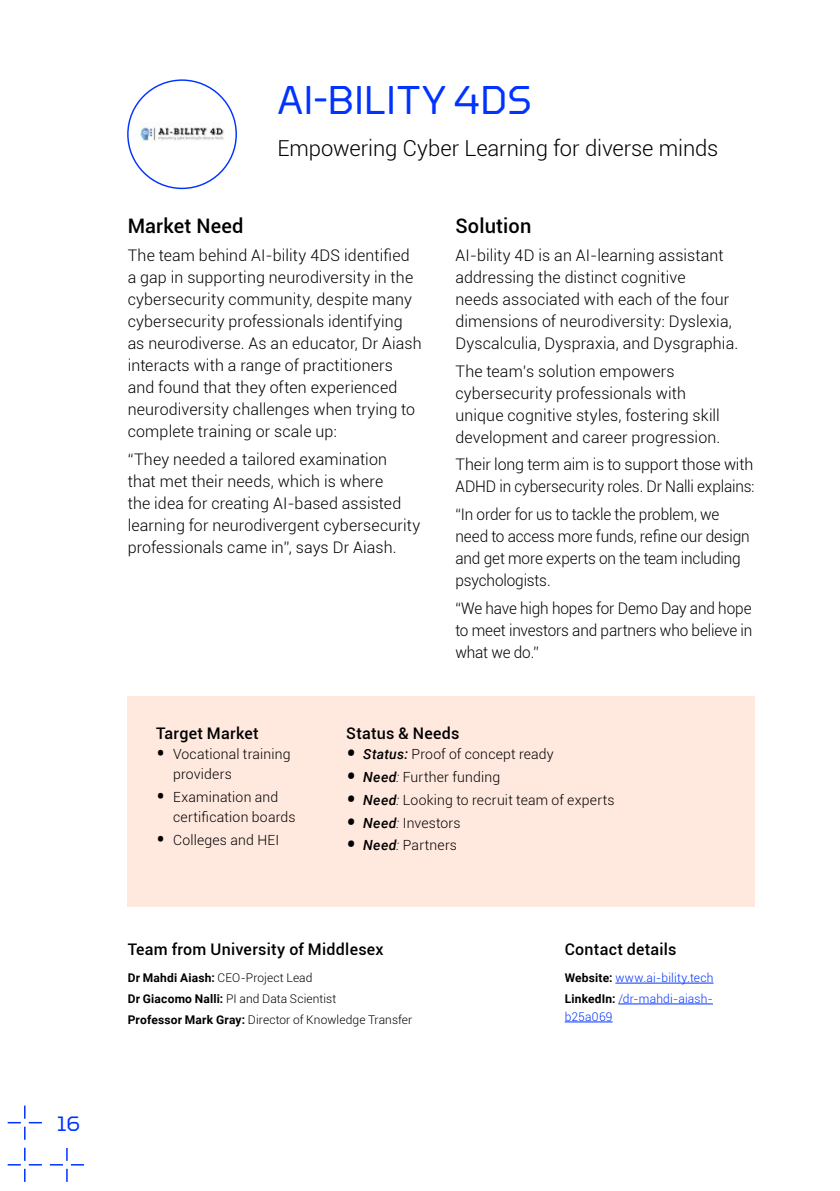
<style>
.page{position:relative;width:840px;height:1191px;background:#fff}
.page>*{position:absolute;margin:0;border:0;box-sizing:border-box;transform-origin:0 0}
.t1{font:40px "Torque";color:#03f}
.t2{font:300 22px "Roboto";letter-spacing:-.005em;color:#000}
.t3{font:20.8px "Torque";color:#03f}
.t4{font:500 20px "Roboto";letter-spacing:.01em;color:#000}
.t5{font:300 16px/22px "Roboto";letter-spacing:.005em;color:#000}
.t6{font:300 16px/22px "Roboto";letter-spacing:.005em;color:#000;scale:.96 1}
.t7{font:500 16px "Roboto";letter-spacing:.015em;color:#000}
.t8{font:300 14px/20px "Roboto";letter-spacing:.015em;color:#000}
.t9{font:300 12px/20.8px "Roboto";letter-spacing:.005em;color:#000}
.t10{font:300 12px/20.8px "Roboto";letter-spacing:.015em;color:#03f}
.s1{font-size:28px}
.s2{font-weight:500;font-style:italic;font-size:28px}
.s3{font-weight:500;font-style:italic}
.s4{font-style:italic}
.s5{font-weight:700}
.s6{font-weight:700;color:#000}
</style>
<div class="page">
<div style="left:128px;top:696px;width:626px;height:210px;background:#ffe8de"></div>
<hr style="left:615px;top:982px;width:98px;height:1px;background:#03f">
<hr style="left:618px;top:1003px;width:94px;height:1px;background:#03f">
<hr style="left:564px;top:1021px;width:48px;height:1px;background:#03f">
<img style="left:139px;top:126px;width:86px;height:16px">
<svg style="left:8px;top:1147px;width:34px;height:34px"></svg>
<svg style="left:50px;top:1148px;width:34px;height:33px"></svg>
<svg style="left:8px;top:1105px;width:34px;height:34px"></svg>
<h3 class="t3" style="left:57px;top:1112px;width:25px">16</h3>
<h1 class="t1" style="left:277px;top:77px;width:256px">AI-BILITY 4DS</h1>
<h2 class="t2" style="left:277px;top:133px;width:442px">Empowering Cyber Learning for diverse minds</h2>
<p class="t4" style="left:128px;top:212px;width:117px">Market Need</p>
<p class="t5" style="left:128px;top:244px;width:295px">The team behind AI-bility 4DS identified a gap in supporting neurodiversity in the cybersecurity community, despite many cybersecurity professionals identifying as neurodiverse. As an educator, Dr Aiash interacts with a range of practitioners and found that they often experienced neurodiversity challenges when trying to complete training or scale up:</p>
<p class="t5" style="left:128px;top:447px;width:294px">“They needed a tailored examination<br>that met their needs, which is where<br>the idea for creating AI-based assisted learning for neurodivergent cybersecurity professionals came in”, says Dr Aiash.</p>
<p class="t4" style="left:455px;top:212px;width:77px">Solution</p>
<p class="t5" style="left:455px;top:244px;width:284px">AI-bility 4D is an AI-learning assistant addressing the distinct cognitive<br>needs associated with each of the four dimensions of neurodiversity: Dyslexia, Dyscalculia, Dyspraxia, and Dysgraphia.</p>
<p class="t5" style="left:455px;top:359px;width:266px">The team’s solution empowers cybersecurity professionals with unique cognitive styles, fostering skill development and career progression.</p>
<p class="t5" style="left:455px;top:453px;width:300px">Their long term aim is to support those with<br>ADHD in cybersecurity roles. Dr Nalli explains:</p>
<p class="t6" style="left:455px;top:503px;width:308px">“In order for us to tackle the problem, we need to access more funds, refine our design and get more experts on the team including psychologists.</p>
<p class="t6" style="left:455px;top:596px;width:310px;text-align:justify">“We have high hopes for Demo Day and hope to meet investors and partners who believe in what we do.”</p>
<p class="t7" style="left:156px;top:722px;width:104px">Target Market</p>
<p class="t8" style="left:173px;top:743px;width:119px;text-indent:-17px"><span class="s1">•</span> Vocational training providers</p>
<p class="t8" style="left:173px;top:786px;width:124px;text-indent:-17px"><span class="s1">•</span> Examination and certification boards</p>
<p class="t8" style="left:156px;top:829px;width:125px"><span class="s1">•</span> Colleges and HEI</p>
<p class="t7" style="left:346px;top:722px;width:115px">Status &amp; Needs</p>
<p class="t8" style="left:346px;top:743px;width:209px"><span class="s2">•</span> <span class="s3">Status:</span> Proof of concept ready</p>
<p class="t8" style="left:346px;top:766px;width:155px"><span class="s2">•</span> <span class="s3">Need</span><span class="s4">:</span> Further funding</p>
<p class="t8" style="left:346px;top:789px;width:270px"><span class="s2">•</span> <span class="s3">Need</span><span class="s4">:</span> Looking to recruit team of experts</p>
<p class="t8" style="left:346px;top:812px;width:116px"><span class="s2">•</span> <span class="s3">Need</span><span class="s4">:</span> Investors</p>
<p class="t8" style="left:346px;top:835px;width:112px"><span class="s2">•</span> <span class="s3">Need</span><span class="s4">:</span> Partners</p>
<p class="t7" style="left:128px;top:938px;width:257px">Team from University of Middlesex</p>
<p class="t7" style="left:564px;top:938px;width:113px">Contact details</p>
<p class="t9" style="left:128px;top:967px;width:286px"><span class="s5">Dr Mahdi Aiash:</span> CEO-Project Lead<br><span class="s5">Dr Giacomo Nalli:</span> PI and Data Scientist<br><span class="s5">Professor Mark Gray:</span> Director of Knowledge Transfer</p>
<p class="t10" style="left:564px;top:967px;width:150px"><span class="s6">Website:</span> www.ai-bility.tech<br><span class="s6">LinkedIn:</span> /dr-mahdi-aiash-</p>
<p class="t10" style="left:564px;top:1006px;width:49px">b25a069</p>
</div>
